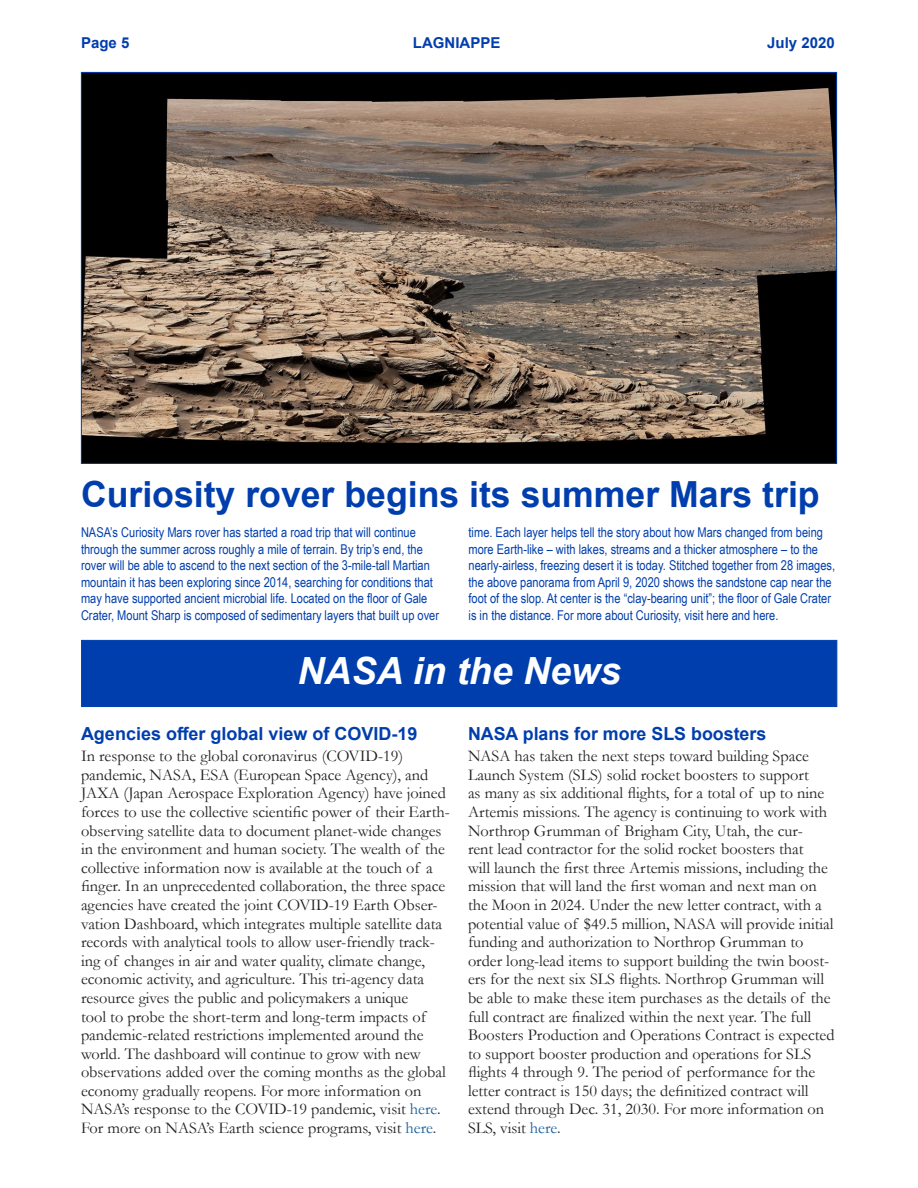
<style>
.page{position:relative;width:918px;height:1188px;background:#fff}
.page>*{position:absolute;margin:0;border:0;box-sizing:border-box;transform-origin:0 0}
.t1{font:italic 700 37.5px "Arial";color:#fff}
.t2{font:700 36px "Arial";color:#003ead}
.t3{font:700 18px "Arial";color:#003ead}
.t4{font:16.5px/18.6px "Garamond";color:#231f20}
.t5{font:700 15px "Arial";color:#003ead}
.t6{font:13.5px/16.5px "Arial Narrow";color:#003ead}
.s1{color:#175d9e}
</style>
<div class="page">
<div style="left:81px;top:640px;width:756px;height:67px;background:#003ead"></div>
<img style="left:83px;top:74px;width:752px;height:388px">
<p class="t5" style="left:81px;top:32px;width:50px">Page 5</p>
<p class="t5" style="left:413px;top:32px;width:89px">LAGNIAPPE</p>
<p class="t5" style="left:767px;top:32px;width:69px">July 2020</p>
<p class="t2" style="left:81px;top:469px;width:740px">Curiosity rover begins its summer Mars trip</p>
<p class="t6" style="left:81px;top:524px;width:360px">NASA’s Curiosity Mars rover has started a road trip that will continue through the summer across roughly a mile of terrain. By trip’s end, the rover will be able to ascend to the next section of the 3-mile-tall Martian mountain it has been exploring since 2014, searching for conditions that may have supported ancient microbial life. Located on the floor of Gale Crater, Mount Sharp is composed of sedimentary layers that built up over</p>
<p class="t6" style="left:469px;top:524px;width:368px">time. Each layer helps tell the story about how Mars changed from being more Earth-like – with lakes, streams and a thicker atmosphere – to the nearly-airless, freezing desert it is today. Stitched together from 28 images, the above panorama from April 9, 2020 shows the sandstone cap near the foot of the slop. At center is the “clay-bearing unit”; the floor of Gale Crater is in the distance. For more about Curiosity, visit here and here.</p>
<p class="t1" style="left:297px;top:646px;width:325px">NASA in the News</p>
<p class="t3" style="left:81px;top:721px;width:338px">Agencies offer global view of COVID-19</p>
<p class="t4" style="left:81px;top:746px;width:370px">In response to the global coronavirus (COVID-19) pandemic, NASA, ESA (European Space Agency), and JAXA (Japan Aerospace Exploration Agency) have joined forces to use the collective scientific power of their Earth&shy;observing satellite data to document planet-wide changes in the environment and human society. The wealth of the collective information now is available at the touch of a finger. In an unprecedented collaboration, the three space agencies have created the joint COVID-19 Earth Obser&shy;vation Dashboard, which integrates multiple satellite data records with analytical tools to allow user-friendly track&shy;ing of changes in air and water quality, climate change, economic activity, and agriculture. This tri-agency data resource gives the public and policymakers a unique<br>tool to probe the short-term and long-term impacts of pandemic-related restrictions implemented around the world. The dashboard will continue to grow with new observations added over the coming months as the global economy gradually reopens. For more information on NASA’s response to the COVID-19 pandemic, visit <span class="s1">here</span>.<br>For more on NASA’s Earth science programs, visit <span class="s1">here</span>.</p>
<p class="t3" style="left:468px;top:721px;width:300px">NASA plans for more SLS boosters</p>
<p class="t4" style="left:468px;top:746px;width:368px">NASA has taken the next steps toward building Space Launch System (SLS) solid rocket boosters to support<br>as many as six additional flights, for a total of up to nine Artemis missions. The agency is continuing to work with Northrop Grumman of Brigham City, Utah, the cur-<br>rent lead contractor for the solid rocket boosters that<br>will launch the first three Artemis missions, including the mission that will land the first woman and next man on the Moon in 2024. Under the new letter contract, with a potential value of $49.5 million, NASA will provide initial funding and authorization to Northrop Grumman to order long-lead items to support building the twin boost&shy;ers for the next six SLS flights. Northrop Grumman will be able to make these item purchases as the details of the full contract are finalized within the next year. The full Boosters Production and Operations Contract is expected to support booster production and operations for SLS flights 4 through 9. The period of performance for the letter contract is 150 days; the definitized contract will extend through Dec. 31, 2030. For more information on SLS, visit <span class="s1">here</span>.</p>
</div>
